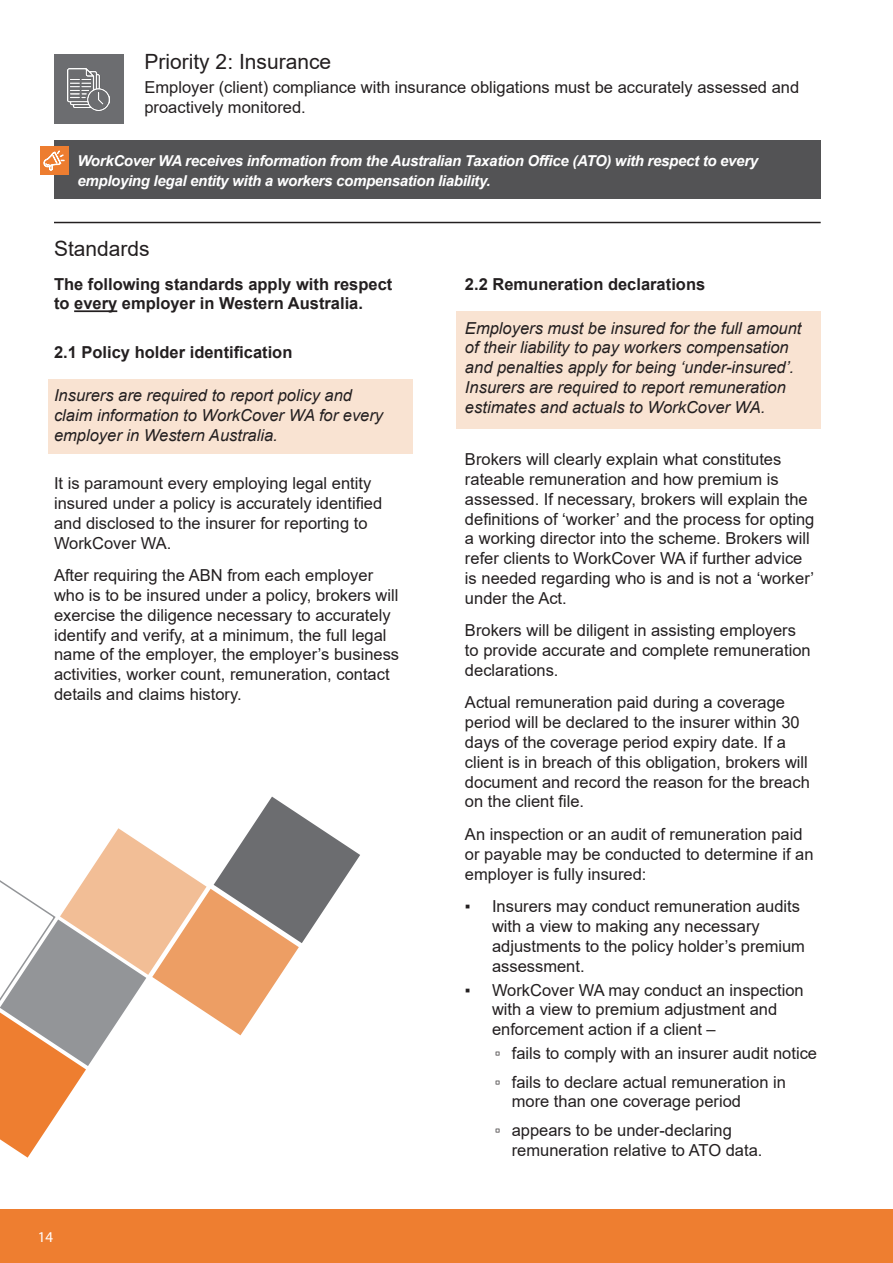
<style>
.page{position:relative;width:893px;height:1263px;background:#fff}
.page>*{position:absolute;margin:0;border:0;box-sizing:border-box;transform-origin:0 0}
.P_S_sub_header{font:21px "Arial";color:#231f20}
.P_S_Body_copy{font:16.5px/19.8px "Arial";color:#231f20}
.P_S_Body_copy-2{font:italic 16.5px/19.8px "Arial";color:#231f20}
.priority_heading{font:700 16.5px/19.8px "Arial";color:#231f20}
.P_S_sub_header-2{font:italic 16.5px/19.8px "Arial";color:#231f20}
.P_S_Body_copy-3{font:italic 700 15px/19.8px "Arial";letter-spacing:-.02em;color:#fff}
.t1{font:15px "Myriad Pro";color:#fff}
</style>
<div class="page">
<div style="left:0;top:1209px;width:893px;height:54px;background:#ee7e30"></div>
<div style="left:456px;top:311px;width:365px;height:118px;background:#f9e3d2"></div>
<div style="left:48px;top:379px;width:364px;height:75px;background:#f9e3d2"></div>
<div style="left:54px;top:55px;width:69px;height:69px;background:#6c6d70"></div>
<img style="left:68px;top:68px;width:42px;height:42px">
<hr style="left:74px;top:310px;width:43px;height:2px;background:#231f20">
<hr style="left:54px;top:222px;width:767px;height:1px;background:#231f20">
<div style="left:54px;top:140px;width:767px;height:58px;background:#535355"></div>
<div style="left:40px;top:146px;width:28px;height:29px;background:#ed7d30"></div>
<svg style="left:43px;top:150px;width:22px;height:21px"></svg>
<svg style="left:0;top:796px;width:360px;height:361px"></svg>
<p class="P_S_sub_header" style="left:144px;top:47px;width:188px">Priority 2: Insurance</p>
<p class="P_S_Body_copy" style="left:144px;top:78px;width:656px">Employer (client) compliance with insurance obligations must be accurately assessed and proactively monitored.</p>
<p class="P_S_Body_copy-3" style="left:77px;top:151px;width:682px">WorkCover WA receives information from the Australian Taxation Office (ATO) with respect to every employing legal entity with a workers compensation liability.</p>
<p class="P_S_sub_header" style="left:54px;top:234px;width:97px">Standards</p>
<p class="priority_heading" style="left:54px;top:274px;width:340px">The following standards apply with respect to every employer in Western Australia.</p>
<p class="priority_heading" style="left:54px;top:342px;width:240px">2.1 Policy holder identification</p>
<p class="P_S_sub_header-2" style="left:54px;top:386px;width:331px">Insurers are required to report policy and claim information to WorkCover WA for every employer in Western Australia.</p>
<p class="P_S_Body_copy" style="left:54px;top:473px;width:330px">It is paramount every employing legal entity insured under a policy is accurately identified and disclosed to the insurer for reporting to WorkCover WA.</p>
<p class="P_S_Body_copy" style="left:54px;top:565px;width:347px">After requiring the ABN from each employer who is to be insured under a policy, brokers will exercise the diligence necessary to accurately identify and verify, at a minimum, the full legal name of the employer, the employer’s business activities, worker count, remuneration, contact details and claims history.</p>
<p class="t1" style="left:38px;top:1228px;width:17px">14</p>
<p class="priority_heading" style="left:465px;top:274px;width:242px">2.2 Remuneration declarations</p>
<p class="P_S_Body_copy-2" style="left:465px;top:318px;width:338px">Employers must be insured for the full amount of their liability to pay workers compensation and penalties apply for being ‘under-insured’.<br>Insurers are required to report remuneration estimates and actuals to WorkCover WA.</p>
<p class="P_S_Body_copy" style="left:465px;top:449px;width:351px">Brokers will clearly explain what constitutes rateable remuneration and how premium is assessed. If necessary, brokers will explain the definitions of ‘worker’ and the process for opting a working director into the scheme. Brokers will refer clients to WorkCover WA if further advice is needed regarding who is and is not a ‘worker’ under the Act.</p>
<p class="P_S_Body_copy" style="left:465px;top:620px;width:347px">Brokers will be diligent in assisting employers to provide accurate and complete remuneration declarations.</p>
<p class="P_S_Body_copy" style="left:465px;top:693px;width:346px">Actual remuneration paid during a coverage period will be declared to the insurer within 30 days of the coverage period expiry date. If a client is in breach of this obligation, brokers will document and record the reason for the breach on the client file.</p>
<p class="P_S_Body_copy" style="left:465px;top:824px;width:350px">An inspection or an audit of remuneration paid or payable may be conducted to determine if an employer is fully insured:</p>
<p class="P_S_Body_copy" style="left:492px;top:896px;width:315px;text-indent:-27px">▪ Insurers may conduct remuneration audits with a view to making any necessary adjustments to the policy holder’s premium assessment.</p>
<p class="P_S_Body_copy" style="left:492px;top:980px;width:313px;text-indent:-27px">▪ WorkCover WA may conduct an inspection with a view to premium adjustment and enforcement action if a client –</p>
<p class="P_S_Body_copy" style="left:495px;top:1043px;width:324px">▫ fails to comply with an insurer audit notice</p>
<p class="P_S_Body_copy" style="left:512px;top:1072px;width:276px;text-indent:-17px">▫ fails to declare actual remuneration in more than one coverage period</p>
<p class="P_S_Body_copy" style="left:512px;top:1120px;width:252px;text-indent:-17px">▫ appears to be under-declaring remuneration relative to ATO data.</p>
</div>
